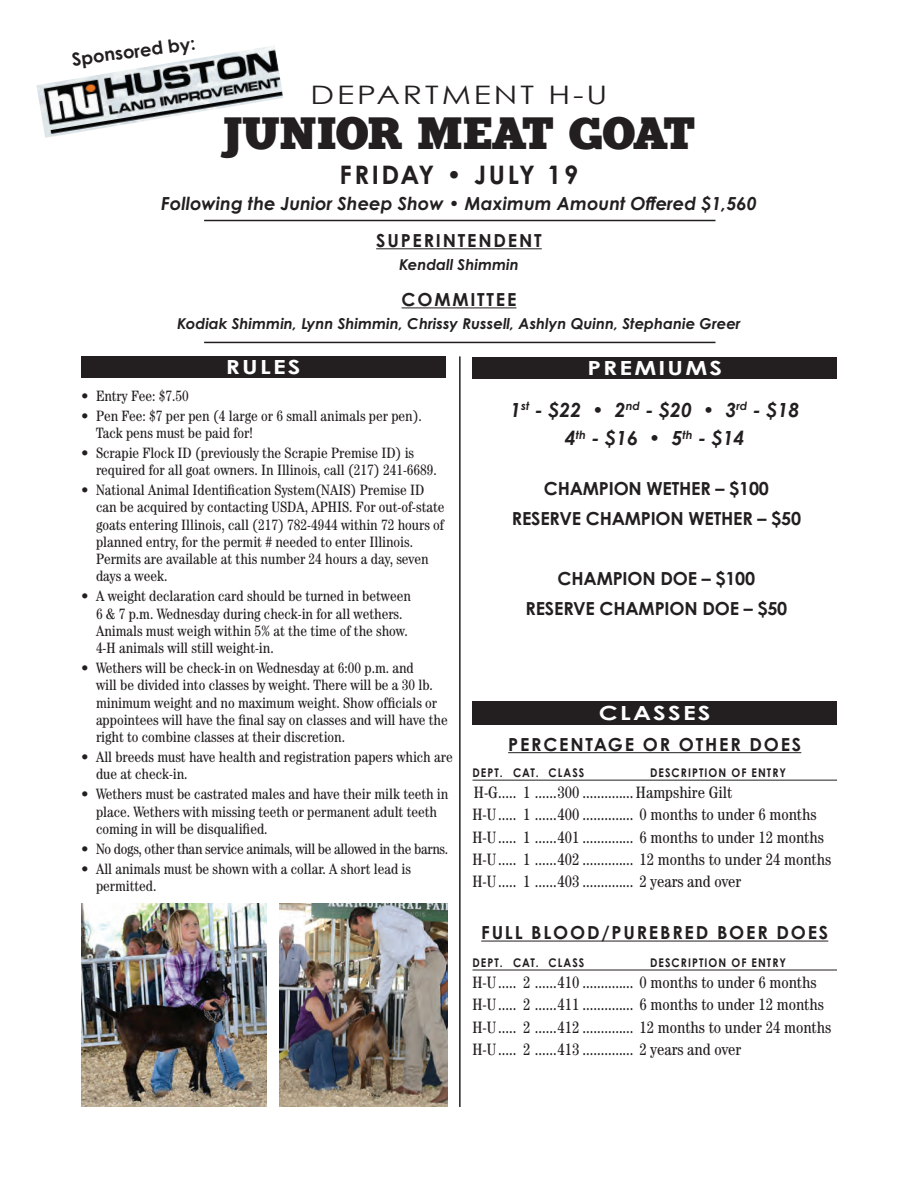
<style>
.page{position:relative;width:918px;height:1188px;background:#fff}
.page>*{position:absolute;margin:0;border:0;box-sizing:border-box;transform-origin:0 0}
.t1{font:45px "Merit";color:#231f20}
.t2{font:25.5px "Century Gothic";letter-spacing:.09em;color:#231f20;scale:1.25 1}
.t3{font:700 25.5px "Century Gothic Pro";letter-spacing:.1em;color:#231f20}
.t4{font:italic 700 19.5px/28.5px "Century Gothic Pro";color:#231f20;text-align:center}
.t5{font:700 19.5px "Century Gothic Pro";letter-spacing:.09em;color:#fff;scale:1.25 1}
.t6{font:700 18px/30px "Century Gothic Pro";letter-spacing:-.01em;color:#231f20;text-align:center}
.t7{font:700 18px "Century Gothic Pro";letter-spacing:.1em;color:#231f20}
.t8{font:italic 700 18px "Century Gothic Pro";color:#231f20}
.t9{font:condensed 16.5px/22.2px "Century Std";color:#231f20}
.t10{font:condensed 15px/17.2px "Century Std";color:#231f20}
.t11{font:italic 700 15px "Century Gothic Pro";color:#231f20}
.t12{font:condensed 15px "Century Std";letter-spacing:-.02em;color:#231f20}
.t13{font:700 12px "Century Gothic Pro";letter-spacing:.1em;color:#231f20;scale:.88 1}
</style>
<div class="page">
<hr style="left:376px;top:248px;width:166px;height:1px;background:#231f20">
<hr style="left:402px;top:307px;width:114px;height:1px;background:#231f20">
<div style="left:81px;top:356px;width:365px;height:22px;background:#231f20"></div>
<hr style="left:204px;top:220px;width:512px;height:1px;background:#231f20">
<hr style="left:204px;top:342px;width:512px;height:1px;background:#231f20">
<hr style="left:459px;top:356px;width:2px;height:751px;background:#231f20">
<div style="left:472px;top:357px;width:365px;height:22px;background:#231f20"></div>
<div style="left:472px;top:701px;width:365px;height:24px;background:#231f20"></div>
<hr style="left:508px;top:752px;width:293px;height:1px;background:#231f20">
<hr style="left:472px;top:780px;width:365px;height:1px;background:#231f20">
<hr style="left:481px;top:941px;width:347px;height:1px;background:#231f20">
<hr style="left:472px;top:970px;width:365px;height:1px;background:#231f20">
<img style="left:36px;top:46px;width:247px;height:92px">
<img style="left:81px;top:904px;width:186px;height:203px">
<img style="left:280px;top:904px;width:167px;height:203px">
<p class="t6" style="left:70px;top:44px;width:126px;rotate:-7deg">Sponsored by:</p>
<h2 class="t2" style="left:311px;top:76px;width:239px">DEPARTMENT H-U</h2>
<h1 class="t1" style="left:223px;top:107px;width:473px">JUNIOR MEAT GOAT</h1>
<h2 class="t3" style="left:340px;top:159px;width:240px">FRIDAY • JULY 19</h2>
<p class="t8" style="left:161px;top:192px;width:597px">Following the Junior Sheep Show • Maximum Amount Offered $1,560</p>
<p class="t7" style="left:376px;top:229px;width:167px">SUPERINTENDENT</p>
<p class="t11" style="left:399px;top:255px;width:121px">Kendall Shimmin</p>
<p class="t7" style="left:402px;top:288px;width:116px">COMMITTEE</p>
<p class="t11" style="left:177px;top:314px;width:565px">Kodiak Shimmin, Lynn Shimmin, Chrissy Russell, Ashlyn Quinn, Stephanie Greer</p>
<h3 class="t5" style="left:226px;top:355px;width:61px">RULES</h3>
<h3 class="t5" style="left:587px;top:356px;width:109px">PREMIUMS</h3>
<p class="t10" style="left:81px;top:387px;width:109px">• Entry Fee: $7.50</p>
<p class="t10" style="left:96px;top:407px;width:327px;text-indent:-15px">• Pen Fee: $7 per pen (4 large or 6 small animals per pen).<br>Tack pens must be paid for!</p>
<p class="t10" style="left:96px;top:444px;width:342px;text-indent:-15px">• Scrapie Flock ID (previously the Scrapie Premise ID) is required for all goat owners. In Illinois, call (217) 241-6689.</p>
<p class="t10" style="left:96px;top:481px;width:350px;text-indent:-15px">• National Animal Identification System(NAIS) Premise ID can be acquired by contacting USDA, APHIS. For out-of-state goats entering Illinois, call (217) 782-4944 within 72 hours of planned entry, for the permit # needed to enter Illinois.<br>Permits are available at this number 24 hours a day, seven days a week.</p>
<p class="t10" style="left:96px;top:587px;width:316px;text-indent:-15px">• A weight declaration card should be turned in between 6 &amp; 7 p.m. Wednesday during check-in for all wethers.<br>Animals must weigh within 5% at the time of the show.<br>4-H animals will still weight-in.</p>
<p class="t10" style="left:96px;top:659px;width:353px;text-indent:-15px">• Wethers will be check-in on Wednesday at 6:00 p.m. and<br>will be divided into classes by weight. There will be a 30 lb. minimum weight and no maximum weight. Show officials or appointees will have the final say on classes and will have the right to combine classes at their discretion.</p>
<p class="t10" style="left:96px;top:748px;width:358px;text-indent:-15px">• All breeds must have health and registration papers which are due at check-in.</p>
<p class="t10" style="left:96px;top:785px;width:354px;text-indent:-15px">• Wethers must be castrated males and have their milk teeth in place. Wethers with missing teeth or permanent adult teeth coming in will be disqualified.</p>
<p class="t12" style="left:81px;top:840px;width:369px">• No dogs, other than service animals, will be allowed in the barns.</p>
<p class="t10" style="left:96px;top:860px;width:317px;text-indent:-15px">• All animals must be shown with a collar. A short lead is permitted.</p>
<h3 class="t4" style="left:510px;top:395px;width:291px">1<sup>st</sup> - $22 • 2<sup>nd</sup> - $20 • 3<sup>rd</sup> - $18<br>4<sup>th</sup> - $16 • 5<sup>th</sup> - $14</h3>
<p class="t6" style="left:512px;top:473px;width:291px">CHAMPION WETHER – $100<br>RESERVE CHAMPION WETHER – $50</p>
<p class="t6" style="left:526px;top:563px;width:263px">CHAMPION DOE – $100<br>RESERVE CHAMPION DOE – $50</p>
<h3 class="t5" style="left:599px;top:701px;width:91px">CLASSES</h3>
<p class="t7" style="left:508px;top:733px;width:295px">PERCENTAGE OR OTHER DOES</p>
<p class="t13" style="left:472px;top:765px;width:129px">DEPT. CAT. CLASS</p>
<p class="t13" style="left:650px;top:765px;width:156px">DESCRIPTION OF ENTRY</p>
<p class="t9" style="left:472px;top:781px;width:360px">H-G..... 1 ......300 ..............Hampshire Gilt<br>H-U..... 1 ......400 .............. 0 months to under 6 months H-U..... 1 ......401 .............. 6 months to under 12 months H-U..... 1 ......402 .............. 12 months to under 24 months H-U..... 1 ......403 .............. 2 years and over</p>
<p class="t7" style="left:481px;top:922px;width:349px">FULL BLOOD/PUREBRED BOER DOES</p>
<p class="t13" style="left:472px;top:955px;width:129px">DEPT. CAT. CLASS</p>
<p class="t13" style="left:650px;top:955px;width:156px">DESCRIPTION OF ENTRY</p>
<p class="t9" style="left:472px;top:971px;width:360px">H-U..... 2 ......410 .............. 0 months to under 6 months H-U..... 2 ......411 .............. 6 months to under 12 months H-U..... 2 ......412 .............. 12 months to under 24 months H-U..... 2 ......413 .............. 2 years and over</p>
</div>
